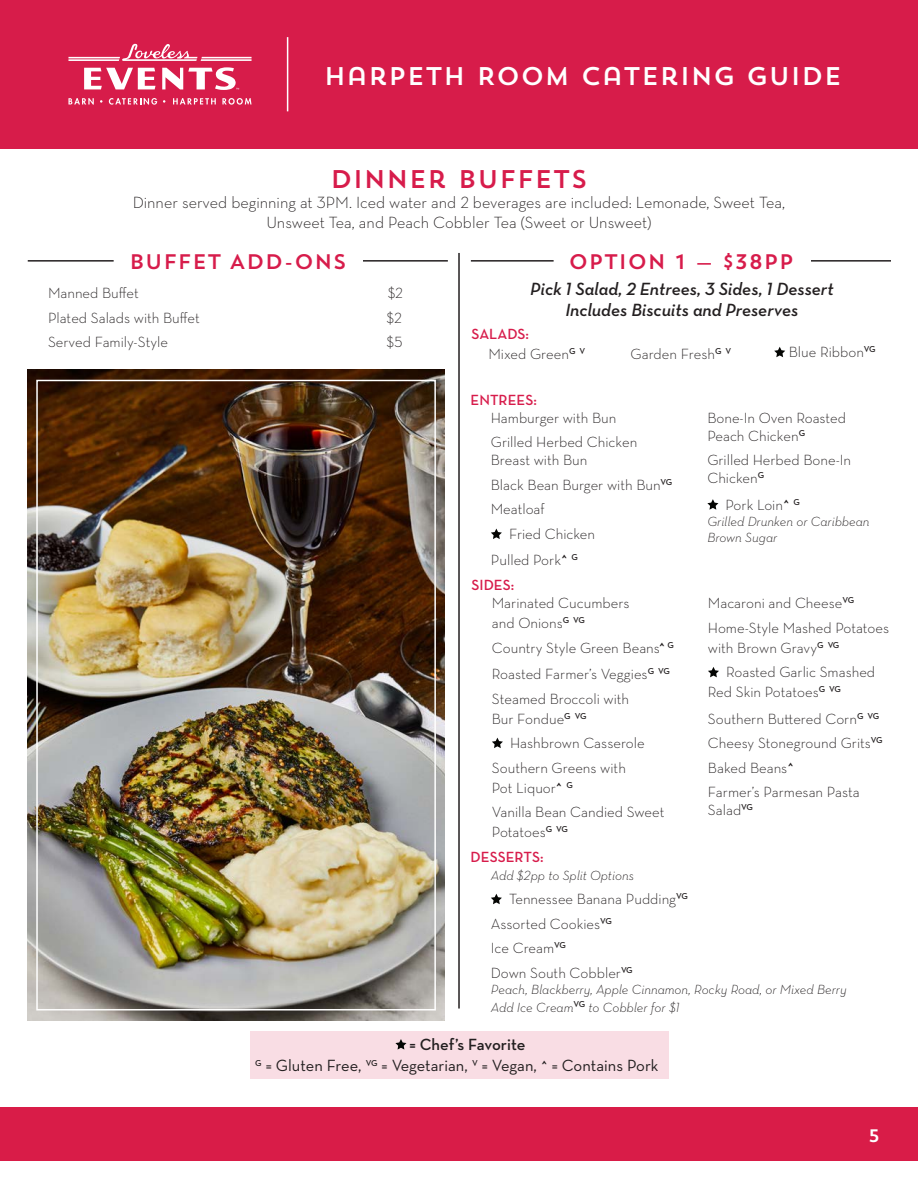
<style>
.page{position:relative;width:918px;height:1188px;background:#fff}
.page>*{position:absolute;margin:0;border:0;box-sizing:border-box;transform-origin:0 0}
.t1{font:25.5px "Trend Sans One";color:#fff}
.t2{font:25.5px "Trend Sans One";color:#d71c4b}
.t3{font:21px "Trend Sans One";color:#d71c4b}
.t4{font:italic 600 18px "Neutraface Text";color:#231f20}
.t5{font:18px "Trend Sans One";color:#fff}
.t6{font:300 16.5px "Neutraface Text";color:#231f20}
.t7{font:16.5px "Neutraface Text";color:#231f20}
.t8{font:600 16.5px "Neutraface Text";letter-spacing:-.005em;color:#231f20}
.t9{font:300 15px/18px "Neutraface Text";color:#231f20}
.t10{font:600 15px "Neutraface Text";color:#d71c4b}
.t11{font:italic 300 13.5px/16.2px "Neutraface Text";color:#231f20}
.s1{font-weight:600}
.s2{font-weight:600;font-size:15px}
</style>
<div class="page">
<svg style="left:491px;top:529px;width:11px;height:10px"></svg>
<svg style="left:707px;top:499px;width:11px;height:11px"></svg>
<svg style="left:774px;top:347px;width:11px;height:10px"></svg>
<svg style="left:492px;top:738px;width:11px;height:10px"></svg>
<svg style="left:708px;top:667px;width:11px;height:10px"></svg>
<hr style="left:471px;top:260px;width:83px;height:2px;background:#231f20">
<hr style="left:811px;top:260px;width:80px;height:2px;background:#231f20">
<hr style="left:28px;top:260px;width:86px;height:2px;background:#231f20">
<hr style="left:363px;top:260px;width:85px;height:2px;background:#231f20">
<svg style="left:491px;top:894px;width:11px;height:10px"></svg>
<div style="left:250px;top:1031px;width:418px;height:48px;background:#f9dde4"></div>
<svg style="left:395px;top:1039px;width:11px;height:11px"></svg>
<hr style="left:458px;top:253px;width:2px;height:756px;background:#231f20">
<div style="left:0;top:1107px;width:918px;height:54px;background:#d91c48"></div>
<div style="left:0;top:0;width:918px;height:148px;background:#d71c4a"></div>
<svg style="left:84px;top:68px;width:72px;height:21px"></svg>
<svg style="left:68px;top:44px;width:184px;height:17px"></svg>
<svg style="left:68px;top:98px;width:26px;height:7px"></svg>
<svg style="left:109px;top:98px;width:48px;height:7px"></svg>
<svg style="left:173px;top:98px;width:43px;height:6px"></svg>
<svg style="left:222px;top:98px;width:30px;height:7px"></svg>
<svg style="left:162px;top:67px;width:77px;height:23px"></svg>
<hr style="left:287px;top:37px;width:1px;height:74px;background:#fff">
<img style="left:28px;top:369px;width:416px;height:652px">
<div style="left:36px;top:380px;width:400px;height:631px;border:2px solid #fff"></div>
<p class="t1" style="left:324px;top:59px;width:520px">HARPETH ROOM CATERING GUIDE</p>
<p class="t2" style="left:330px;top:163px;width:259px">DINNER BUFFETS</p>
<p class="t6" style="left:133px;top:192px;width:654px">Dinner served beginning at 3PM. Iced water and 2 beverages are included: Lemonade, Sweet Tea,</p>
<p class="t6" style="left:266px;top:211px;width:387px">Unsweet Tea, and Peach Cobbler Tea (Sweet or Unsweet)</p>
<p class="t3" style="left:129px;top:248px;width:219px">BUFFET ADD-ONS</p>
<p class="t3" style="left:569px;top:248px;width:227px">OPTION 1 — $38PP</p>
<p class="t4" style="left:530px;top:277px;width:305px">Pick 1 Salad, 2 Entrees, 3 Sides, 1 Dessert</p>
<p class="t4" style="left:565px;top:299px;width:235px">Includes Biscuits and Preserves</p>
<p class="t9" style="left:48px;top:284px;width:92px">Manned Buffet</p>
<p class="t9" style="left:388px;top:284px;width:17px">$2</p>
<p class="t9" style="left:48px;top:308px;width:153px">Plated Salads with Buffet</p>
<p class="t9" style="left:387px;top:308px;width:17px">$2</p>
<p class="t9" style="left:48px;top:333px;width:122px">Served Family-Style</p>
<p class="t9" style="left:387px;top:333px;width:17px">$5</p>
<p class="t10" style="left:472px;top:325px;width:59px">SALADS:</p>
<p class="t9" style="left:489px;top:345px;width:98px">Mixed Green<sup>G</sup> <sup>V</sup></p>
<p class="t9" style="left:631px;top:345px;width:102px">Garden Fresh<sup>G</sup> <sup>V</sup></p>
<p class="t9" style="left:789px;top:343px;width:88px">Blue Ribbon<sup>VG</sup></p>
<p class="t10" style="left:471px;top:390px;width:68px">ENTREES:</p>
<p class="t9" style="left:491px;top:408px;width:127px">Hamburger with Bun</p>
<p class="t9" style="left:491px;top:433px;width:148px">Grilled Herbed Chicken<br>Breast with Bun</p>
<p class="t9" style="left:491px;top:476px;width:183px">Black Bean Burger with Bun<sup>VG</sup></p>
<p class="t9" style="left:491px;top:500px;width:56px">Meatloaf</p>
<p class="t9" style="left:509px;top:525px;width:88px">Fried Chicken</p>
<p class="t9" style="left:491px;top:551px;width:89px">Pulled Pork<span class="s1">^</span> <sup>G</sup></p>
<p class="t10" style="left:472px;top:576px;width:44px">SIDES:</p>
<p class="t9" style="left:492px;top:594px;width:139px">Marinated Cucumbers</p>
<p class="t9" style="left:492px;top:614px;width:95px">and Onions<sup>G</sup> <sup>VG</sup></p>
<p class="t9" style="left:492px;top:638px;width:184px">Country Style Green Beans<span class="s1">^</span> <sup>G</sup></p>
<p class="t9" style="left:492px;top:665px;width:180px">Roasted Farmer’s Veggies<sup>G</sup> <sup>VG</sup></p>
<p class="t9" style="left:492px;top:689px;width:139px">Steamed Broccoli with</p>
<p class="t9" style="left:492px;top:709px;width:96px">Bur Fondue<sup>G</sup> <sup>VG</sup></p>
<p class="t9" style="left:510px;top:734px;width:136px">Hashbrown Casserole</p>
<p class="t9" style="left:492px;top:758px;width:136px">Southern Greens with</p>
<p class="t9" style="left:492px;top:778px;width:83px">Pot Liquor<span class="s1">^</span> <sup>G</sup></p>
<p class="t9" style="left:492px;top:802px;width:174px;line-height:19.8px">Vanilla Bean Candied Sweet<br>Potatoes<sup>G</sup> <sup>VG</sup></p>
<p class="t9" style="left:707px;top:408px;width:140px">Bone-In Oven Roasted</p>
<p class="t9" style="left:707px;top:426px;width:99px">Peach Chicken<sup>G</sup></p>
<p class="t9" style="left:707px;top:451px;width:145px">Grilled Herbed Bone-In<br>Chicken<sup>G</sup></p>
<p class="t9" style="left:726px;top:495px;width:76px">Pork Loin<span class="s1">^</span> <sup>G</sup></p>
<p class="t11" style="left:707px;top:513px;width:164px">Grilled Drunken or Caribbean<br>Brown Sugar</p>
<p class="t9" style="left:708px;top:594px;width:148px">Macaroni and Cheese<sup>VG</sup></p>
<p class="t9" style="left:708px;top:618px;width:183px;line-height:19.8px">Home-Style Mashed Potatoes with Brown Gravy<sup>G</sup> <sup>VG</sup></p>
<p class="t9" style="left:726px;top:663px;width:151px">Roasted Garlic Smashed</p>
<p class="t9" style="left:708px;top:683px;width:135px">Red Skin Potatoes<sup>G</sup> <sup>VG</sup></p>
<p class="t9" style="left:708px;top:709px;width:173px">Southern Buttered Corn<sup>G</sup> <sup>VG</sup></p>
<p class="t9" style="left:708px;top:734px;width:176px">Cheesy Stoneground Grits<sup>VG</sup></p>
<p class="t9" style="left:708px;top:758px;width:87px">Baked Beans<span class="s1">^</span></p>
<p class="t9" style="left:708px;top:783px;width:153px">Farmer’s Parmesan Pasta<br>Salad<sup>VG</sup></p>
<p class="t10" style="left:471px;top:847px;width:74px">DESSERTS:</p>
<p class="t11" style="left:491px;top:867px;width:145px">Add $2pp to Split Options</p>
<p class="t9" style="left:509px;top:890px;width:181px">Tennessee Banana Pudding<sup>VG</sup></p>
<p class="t9" style="left:491px;top:914px;width:123px">Assorted Cookies<sup>VG</sup></p>
<p class="t9" style="left:491px;top:939px;width:77px">Ice Cream<sup>VG</sup></p>
<p class="t9" style="left:491px;top:964px;width:143px">Down South Cobbler<sup>VG</sup></p>
<p class="t11" style="left:491px;top:981px;width:357px">Peach, Blackberry, Apple Cinnamon, Rocky Road, or Mixed Berry</p>
<p class="t11" style="left:491px;top:999px;width:190px">Add Ice Cream<sup>VG</sup> to Cobbler for $1</p>
<p class="t8" style="left:410px;top:1034px;width:117px">= Chef’s Favorite</p>
<p class="t7" style="left:255px;top:1055px;width:405px"><sup>G</sup> = Gluten Free, <sup>VG</sup> = Vegetarian, <sup>V</sup> = Vegan, <span class="s2">^</span> = Contains Pork</p>
<p class="t5" style="left:868px;top:1124px;width:14px">5</p>
</div>
